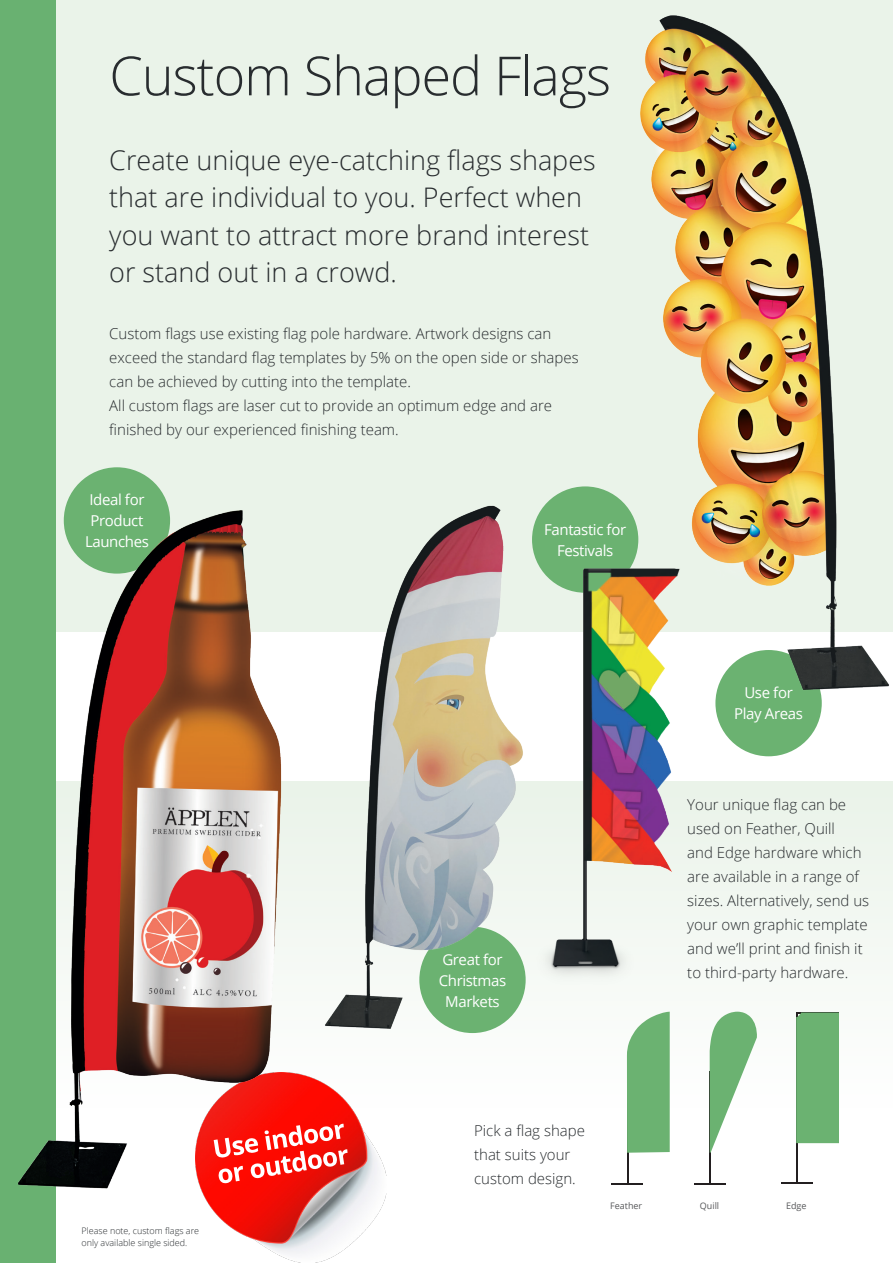
<style>
.page{position:relative;width:893px;height:1263px;background:#fff}
.page>*{position:absolute;margin:0;border:0;box-sizing:border-box;transform-origin:0 0}
.t1{font:300 54px "Open Sans";letter-spacing:-.02em;color:#282c2f}
.t2{font:300 27px/37.5px "Open Sans";color:#282c2f}
.t3{font:300 15px/24px "Open Sans";color:#282c2f}
.t4{font:15px "Open Sans";letter-spacing:-.025em;color:#fff}
.t5{font:300 9px "Open Sans";color:#282c2f}
.zoom-text{font:9px "Open Sans";color:#57585a}
</style>
<div class="page">
<div style="left:0;top:781px;width:893px;height:327px;background:linear-gradient(to bottom,#e9f3e8,#fefefe)"></div>
<img style="left:206px;top:1112px;width:181px;height:151px">
<div style="left:0;top:0;width:893px;height:631px;background:#eaf3e9"></div>
<img style="left:354px;top:505px;width:189px;height:528px">
<div style="left:0;top:0;width:55px;height:1263px;background:#69b171"></div>
<div style="left:532px;top:486px;width:106px;height:107px;background:#6bb271;border-radius:50%"></div>
<img style="left:507px;top:540px;width:203px;height:469px">
<div style="left:64px;top:467px;width:106px;height:107px;background:#6bb271;border-radius:50%"></div>
<hr style="left:627px;top:1071px;width:1px;height:114px;background:#231f20">
<svg style="left:627px;top:1012px;width:43px;height:141px"></svg>
<hr style="left:612px;top:1183px;width:31px;height:2px;background:#231f20">
<hr style="left:710px;top:1071px;width:1px;height:114px;background:#231f20">
<svg style="left:710px;top:1012px;width:47px;height:141px"></svg>
<hr style="left:695px;top:1183px;width:31px;height:2px;background:#231f20">
<hr style="left:796px;top:1013px;width:2px;height:171px;background:#231f20">
<hr style="left:781px;top:1183px;width:31px;height:1px;background:#231f20">
<div style="left:796px;top:1012px;width:43px;height:131px;background:#6bb271"></div>
<img style="left:18px;top:474px;width:336px;height:727px">
<div style="left:715px;top:650px;width:107px;height:106px;background:#6bb271;border-radius:50%"></div>
<img style="left:588px;top:15px;width:305px;height:682px">
<p class="t1" style="left:109px;top:39px;width:503px">Custom Shaped Flags</p>
<p class="t2" style="left:109px;top:140px;width:488px">Create unique eye-catching flags shapes that are individual to you. Perfect when you want to attract more brand interest or stand out in a crowd.</p>
<p class="t3" style="left:109px;top:321px;width:471px">Custom flags use existing flag pole hardware. Artwork designs can exceed the standard flag templates by 5% on the open side or shapes can be achieved by cutting into the template.</p>
<p class="t3" style="left:109px;top:393px;width:444px">All custom flags are laser cut to provide an optimum edge and are finished by our experienced finishing team.</p>
<p class="t4" style="left:89px;top:489px;width:57px">Ideal for</p>
<p class="t4" style="left:91px;top:510px;width:54px">Product</p>
<p class="t4" style="left:85px;top:531px;width:65px">Launches</p>
<p class="t5" style="left:82px;top:1224px;width:119px">Please note, custom flags are</p>
<p class="t5" style="left:82px;top:1236px;width:107px">only available single sided.</p>
<p class="t4" style="left:544px;top:519px;width:83px">Fantastic for</p>
<p class="t4" style="left:557px;top:540px;width:58px">Festivals</p>
<p class="t4" style="left:442px;top:949px;width:62px">Great for</p>
<p class="t4" style="left:439px;top:970px;width:69px">Christmas</p>
<p class="t4" style="left:445px;top:991px;width:56px">Markets</p>
<p class="t3" style="left:474px;top:1118px;width:112px">Pick a flag shape that suits your custom design.</p>
<p class="t4" style="left:744px;top:683px;width:50px">Use for</p>
<p class="t4" style="left:734px;top:704px;width:70px">Play Areas</p>
<p class="t3" style="left:687px;top:792px;width:183px">Your unique flag can be used on Feather, Quill<br>and Edge hardware which are available in a range of sizes. Alternatively, send us your own graphic template and we’ll print and finish it to third-party hardware.</p>
<p class="zoom-text" style="left:610px;top:1199px;width:34px">Feather</p>
<p class="zoom-text" style="left:700px;top:1199px;width:21px">Quill</p>
<p class="zoom-text" style="left:786px;top:1199px;width:22px">Edge</p>
</div>
